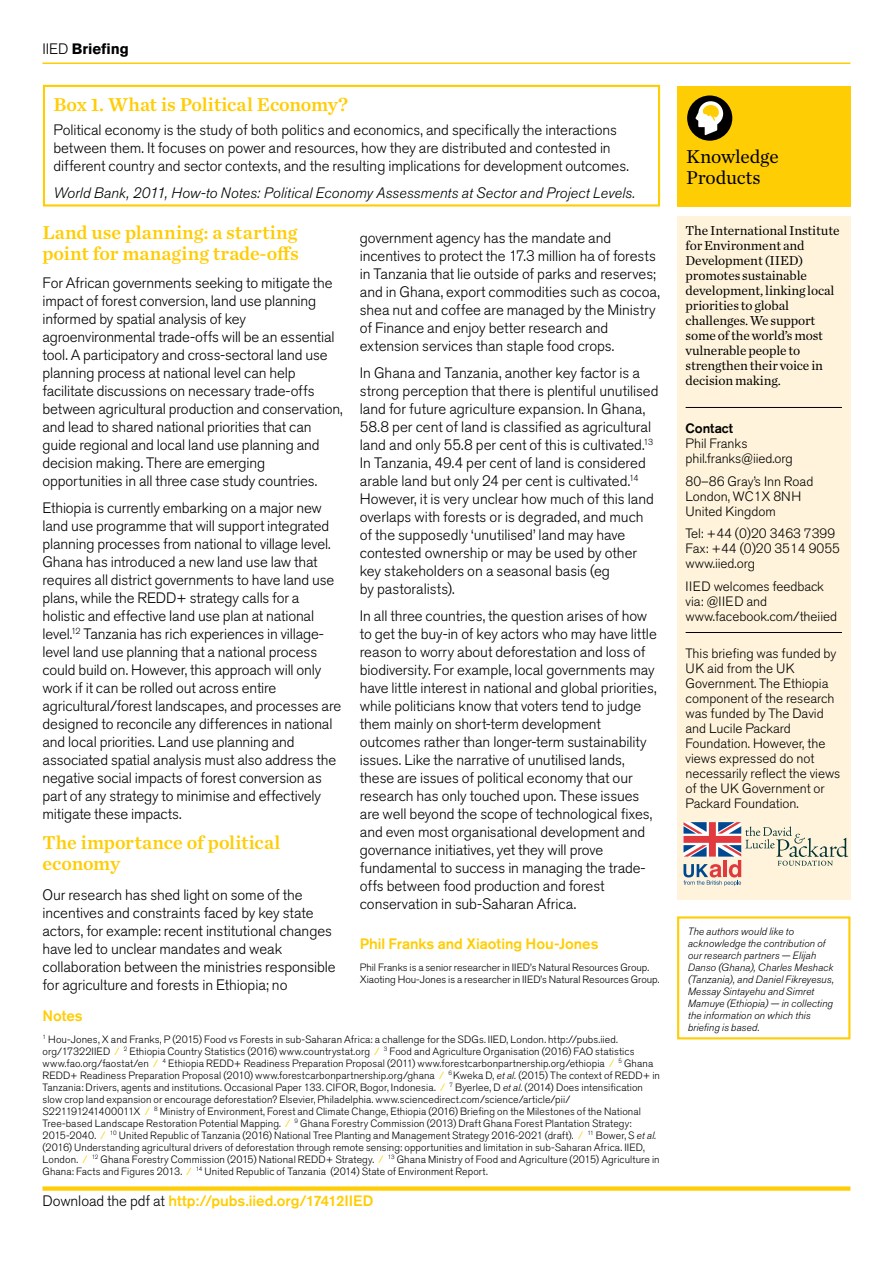
<style>
.page{position:relative;width:893px;height:1263px;background:#fff}
.page>*{position:absolute;margin:0;border:0;box-sizing:border-box;transform-origin:0 0}
.t1{font:19.5px/21px "Chronicle Text G1 Semi";color:#ffcd03}
.t2{font:19.5px/20.7px "Chronicle Text G1";letter-spacing:-.01em;color:#000}
.t3{font:300 15px/18px "Akzidenz Grotesk BE";letter-spacing:-.005em;color:#000}
.t4{font:500 15px "Akzidenz Grotesk BE";letter-spacing:-.005em;color:#ffcd03}
.t5{font:italic 300 15px "Akzidenz Grotesk BE";letter-spacing:.005em;color:#000}
.t6{font:700 15px "Akzidenz Grotesk BE";letter-spacing:-.005em;color:#000}
.t7{font:300 13.5px/15px "Akzidenz Grotesk BE";letter-spacing:-.005em;color:#000}
.t8{font:13.5px/15px "Chronicle Text G1";letter-spacing:-.01em;color:#000}
.t9{font:500 13.5px "Akzidenz Grotesk BE";letter-spacing:-.005em;color:#000}
.t10{font:300 10.5px/12px "Akzidenz Grotesk BE";letter-spacing:.005em;color:#000}
.t11{font:italic 300 10.5px/12px "Akzidenz Grotesk BE";letter-spacing:.005em;color:#000}
.s1{font-weight:300}
.s2{color:#ffcd03}
.s3{font-style:italic}
.s4{font-weight:300;color:#000}
</style>
<div class="page">
<div style="left:677px;top:86px;width:173px;height:121px;background:#ffcd03"></div>
<div style="left:687px;top:95px;width:45px;height:46px;background:#000;border-radius:50%"></div>
<svg style="left:695px;top:101px;width:28px;height:34px"></svg>
<div style="left:677px;top:216px;width:173px;height:684px;background:#fff4db"></div>
<hr style="left:686px;top:407px;width:156px;height:1px;background:#000">
<hr style="left:686px;top:632px;width:156px;height:1px;background:#000">
<hr style="left:43px;top:63px;width:807px;height:1px;background:#ffcd03">
<div style="left:43px;top:1186px;width:807px;height:5px;background:#ffcd03"></div>
<div style="left:43px;top:85px;width:617px;height:122px;border:2px solid #ffcd03"></div>
<div style="left:677px;top:916px;width:173px;height:123px;border:2px solid #ffcd03"></div>
<svg style="left:683px;top:822px;width:165px;height:64px"></svg>
<p class="t6" style="left:43px;top:40px;width:88px"><span class="s1">IIED</span> Briefing</p>
<h1 class="t1" style="left:54px;top:93px;width:296px">Box 1. What is Political Economy?</h1>
<p class="t3" style="left:54px;top:121px;width:577px">Political economy is the study of both politics and economics, and specifically the interactions between them. It focuses on power and resources, how they are distributed and contested in different country and sector contexts, and the resulting implications for development outcomes.</p>
<p class="t5" style="left:54px;top:184px;width:583px">World Bank, 2011, How-to Notes: Political Economy Assessments at Sector and Project Levels.</p>
<h1 class="t1" style="left:43px;top:221px;width:258px">Land use planning: a starting point for managing trade-offs</h1>
<p class="t3" style="left:43px;top:274px;width:302px">For African governments seeking to mitigate the impact of forest conversion, land use planning informed by spatial analysis of key agroenvironmental trade-offs will be an essential tool. A participatory and cross-sectoral land use planning process at national level can help facilitate discussions on necessary trade-offs between agricultural production and conservation, and lead to shared national priorities that can guide regional and local land use planning and decision making. There are emerging opportunities in all three case study countries.</p>
<p class="t3" style="left:43px;top:499px;width:300px">Ethiopia is currently embarking on a major new land use programme that will support integrated planning processes from national to village level.<br>Ghana has introduced a new land use law that requires all district governments to have land use plans, while the REDD+ strategy calls for a holistic and effective land use plan at national level.<sup>12</sup> Tanzania has rich experiences in village&shy;level land use planning that a national process could build on. However, this approach will only work if it can be rolled out across entire agricultural/forest landscapes, and processes are designed to reconcile any differences in national and local priorities. Land use planning and associated spatial analysis must also address the negative social impacts of forest conversion as part of any strategy to minimise and effectively mitigate these impacts.</p>
<h1 class="t1" style="left:43px;top:831px;width:239px">The importance of political economy</h1>
<p class="t3" style="left:43px;top:886px;width:295px">Our research has shed light on some of the incentives and constraints faced by key state actors, for example: recent institutional changes have led to unclear mandates and weak collaboration between the ministries responsible for agriculture and forests in Ethiopia; no</p>
<p class="t3" style="left:360px;top:229px;width:302px">government agency has the mandate and incentives to protect the 17.3 million ha of forests in Tanzania that lie outside of parks and reserves; and in Ghana, export commodities such as cocoa, shea nut and coffee are managed by the Ministry of Finance and enjoy better research and extension services than staple food crops.</p>
<p class="t3" style="left:360px;top:364px;width:300px">In Ghana and Tanzania, another key factor is a strong perception that there is plentiful unutilised land for future agriculture expansion. In Ghana, 58.8 per cent of land is classified as agricultural land and only 55.8 per cent of this is cultivated.<sup>13<br></sup>In Tanzania, 49.4 per cent of land is considered arable land but only 24 per cent is cultivated.<sup>14<br></sup>However, it is very unclear how much of this land overlaps with forests or is degraded, and much of the supposedly ‘unutilised’ land may have contested ownership or may be used by other key stakeholders on a seasonal basis (eg<br>by pastoralists).</p>
<p class="t3" style="left:360px;top:607px;width:298px">In all three countries, the question arises of how to get the buy-in of key actors who may have little reason to worry about deforestation and loss of biodiversity. For example, local governments may have little interest in national and global priorities, while politicians know that voters tend to judge them mainly on short-term development outcomes rather than longer-term sustainability issues. Like the narrative of unutilised lands, these are issues of political economy that our research has only touched upon. These issues are well beyond the scope of technological fixes, and even most organisational development and governance initiatives, yet they will prove fundamental to success in managing the trade&shy;offs between food production and forest conservation in sub-Saharan Africa.</p>
<p class="t4" style="left:360px;top:934px;width:240px">Phil Franks and Xiaoting Hou-Jones</p>
<p class="t10" style="left:360px;top:961px;width:301px">Phil Franks is a senior researcher in IIED’s Natural Resources Group.<br>Xiaoting Hou-Jones is a researcher in IIED’s Natural Resources Group.</p>
<p class="t4" style="left:43px;top:1006px;width:42px">Notes</p>
<p class="t10" style="left:43px;top:1033px;width:619px"><sup>1</sup> Hou-Jones, X and Franks, P (2015) Food vs Forests in sub-Saharan Africa: a challenge for the SDGs. IIED, London. http://pubs.iied. org/17322IIED <span class="s2">/</span> <sup>2</sup> Ethiopia Country Statistics (2016) www.countrystat.org <span class="s2">/</span> <sup>3</sup> Food and Agriculture Organisation (2016) FAO statistics www.fao.org/faostat/en <span class="s2">/</span> <sup>4</sup> Ethiopia REDD+ Readiness Preparation Proposal (2011) www.forestcarbonpartnership.org/ethiopia <span class="s2">/</span> <sup>5</sup> Ghana REDD+ Readiness Preparation Proposal (2010) www.forestcarbonpartnership.org/ghana <span class="s2">/</span> <sup>6</sup> Kweka D, <span class="s3">et al.</span> (2015) The context of REDD+ in Tanzania: Drivers, agents and institutions. Occasional Paper 133. CIFOR, Bogor, Indonesia. <span class="s2">/</span> <sup>7</sup> Byerlee, D <span class="s3">et al.</span> (2014) Does intensification slow crop land expansion or encourage deforestation? Elsevier, Philadelphia. www.sciencedirect.com/science/article/pii/ S221191241400011X <span class="s2">/</span> <sup>8</sup> Ministry of Environment, Forest and Climate Change, Ethiopia (2016) Briefing on the Milestones of the National Tree-based Landscape Restoration Potential Mapping. <span class="s2">/</span> <sup>9</sup> Ghana Forestry Commission (2013) Draft Ghana Forest Plantation Strategy:<br>2015-2040. <span class="s2">/</span> <sup>10</sup> United Republic of Tanzania (2016) National Tree Planting and Management Strategy 2016-2021 (draft). <span class="s2">/</span> <sup>11</sup> Bower, S <span class="s3">et al. </span>(2016) Understanding agricultural drivers of deforestation through remote sensing: opportunities and limitation in sub-Saharan Africa. IIED, London. <span class="s2">/</span> <sup>12</sup> Ghana Forestry Commission (2015) National REDD+ Strategy. <span class="s2">/</span> <sup>13</sup> Ghana Ministry of Food and Agriculture (2015) Agriculture in Ghana: Facts and Figures 2013. <span class="s2">/</span> <sup>14</sup> United Republic of Tanzania (2014) State of Environment Report.</p>
<p class="t4" style="left:43px;top:1192px;width:332px"><span class="s4">Download the pdf at</span> http://pubs.iied.org/17412IIED</p>
<h1 class="t2" style="left:686px;top:145px;width:94px">Knowledge<br>Products</h1>
<p class="t8" style="left:686px;top:223px;width:155px">The International Institute for Environment and<br>Development (IIED) promotes sustainable development, linking local priorities to global challenges. We support some of the world’s most vulnerable people to strengthen their voice in decision making.</p>
<p class="t9" style="left:686px;top:420px;width:49px">Contact</p>
<p class="t7" style="left:686px;top:436px;width:109px">Phil Franks phil.franks@iied.org</p>
<p class="t7" style="left:686px;top:474px;width:129px">80–86 Gray’s Inn Road<br>London, WC1X 8NH<br>United Kingdom</p>
<p class="t7" style="left:686px;top:526px;width:156px">Tel: +44 (0)20 3463 7399<br>Fax: +44 (0)20 3514 9055 www.iied.org</p>
<p class="t7" style="left:686px;top:579px;width:153px">IIED welcomes feedback via: @IIED and www.facebook.com/theiied</p>
<p class="t7" style="left:686px;top:646px;width:156px">This briefing was funded by<br>UK aid from the UK<br>Government. The Ethiopia component of the research was funded by The David and Lucile Packard<br>Foundation. However, the views expressed do not necessarily reflect the views of the UK Government or<br>Packard Foundation.</p>
<p class="t11" style="left:688px;top:925px;width:148px">The authors would like to acknowledge the contribution of our research partners — Elijah<br>Danso (Ghana), Charles Meshack (Tanzania), and Daniel Fikreyesus,<br>Messay Sintayehu and Simret<br>Mamuye (Ethiopia) — in collecting the information on which this briefing is based.</p>
</div>
